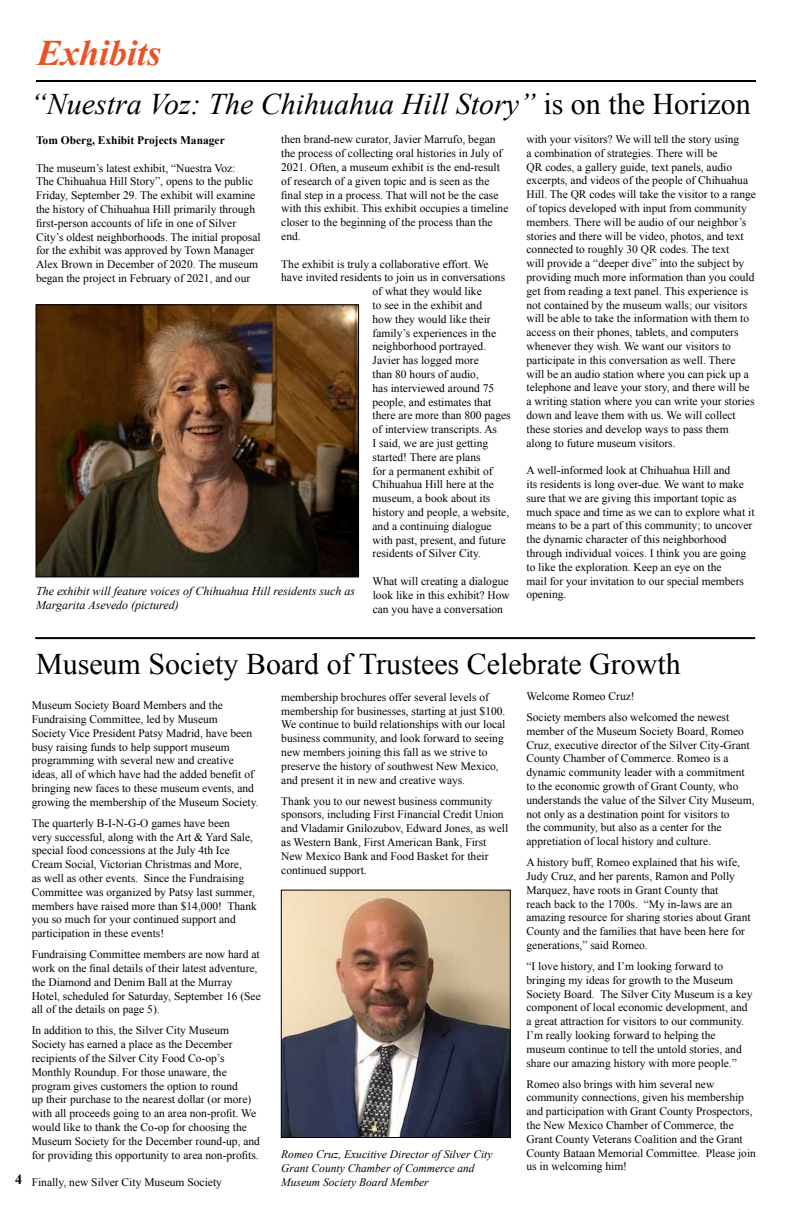
<style>
.page{position:relative;width:792px;height:1224px;background:#fff}
.page>*{position:absolute;margin:0;border:0;box-sizing:border-box;transform-origin:0 0}
.t1{font:italic 700 36px "Times New Roman";color:#e95325}
.t2{font:italic 30px "Times New Roman";color:#000}
.t3{font:30px "Times New Roman";color:#000}
.t4{font:700 14px "Times New Roman";color:#000}
.t5{font:italic 12px/14.4px "Times New Roman";color:#000}
.t6{font:11.5px/13.8px "Times New Roman";color:#000}
.t7{font:italic 11.5px/13.8px "Times New Roman";color:#000}
.t8{font:700 11.5px "Times New Roman";color:#000}
.s1{font-style:normal}
</style>
<div class="page">
<hr style="left:36px;top:80px;width:720px;height:2px;background:#000">
<hr style="left:35px;top:637px;width:720px;height:2px;background:#000">
<img style="left:38px;top:306px;width:319px;height:269px">
<div style="left:36px;top:304px;width:323px;height:273px;border:1px solid #000"></div>
<img style="left:283px;top:892px;width:226px;height:244px">
<div style="left:281px;top:890px;width:230px;height:248px;border:1px solid #000"></div>
<h1 class="t1" style="left:37px;top:27px;width:126px">Exhibits</h1>
<h2 class="t2" style="left:30px;top:84px;width:722px">“Nuestra Voz: The Chihuahua Hill Story” <span class="s1">is on the Horizon</span></h2>
<p class="t6" style="left:281px;top:132px;width:229px">then brand-new curator, Javier Marrufo, began the process of collecting oral histories in July of 2021. Often, a museum exhibit is the end-result of research of a given topic and is seen as the final step in a process. That will not be the case with this exhibit. This exhibit occupies a timeline closer to the beginning of the process than the end.</p>
<p class="t6" style="left:281px;top:257px;width:209px">The exhibit is truly a collaborative effort. We</p>
<p class="t6" style="left:281px;top:270px;width:225px">have invited residents to join us in conversations</p>
<p class="t6" style="left:373px;top:284px;width:111px">of what they would like</p>
<p class="t6" style="left:373px;top:298px;width:111px">to see in the exhibit and</p>
<p class="t6" style="left:373px;top:312px;width:120px">how they would like their</p>
<p class="t6" style="left:373px;top:326px;width:125px">family’s experiences in the</p>
<p class="t6" style="left:373px;top:339px;width:115px">neighborhood portrayed.</p>
<p class="t6" style="left:373px;top:353px;width:108px">Javier has logged more</p>
<p class="t6" style="left:373px;top:367px;width:108px">than 80 hours of audio,</p>
<p class="t6" style="left:373px;top:381px;width:123px">has interviewed around 75</p>
<p class="t6" style="left:373px;top:395px;width:120px">people, and estimates that</p>
<p class="t6" style="left:373px;top:408px;width:140px">there are more than 800 pages</p>
<p class="t6" style="left:373px;top:422px;width:126px">of interview transcripts. As</p>
<p class="t6" style="left:373px;top:436px;width:117px">I said, we are just getting</p>
<p class="t6" style="left:373px;top:450px;width:110px">started! There are plans</p>
<p class="t6" style="left:373px;top:464px;width:122px">for a permanent exhibit of</p>
<p class="t6" style="left:373px;top:477px;width:123px">Chihuahua Hill here at the</p>
<p class="t6" style="left:373px;top:491px;width:119px">museum, a book about its</p>
<p class="t6" style="left:373px;top:505px;width:138px">history and people, a website,</p>
<p class="t6" style="left:373px;top:519px;width:121px">and a continuing dialogue</p>
<p class="t6" style="left:373px;top:533px;width:135px">with past, present, and future</p>
<p class="t6" style="left:373px;top:546px;width:110px">residents of Silver City.</p>
<p class="t6" style="left:373px;top:574px;width:139px;text-align:justify">What will creating a dialogue look like in this exhibit? How can you have a conversation</p>
<p class="t6" style="left:526px;top:132px;width:231px">with your visitors? We will tell the story using<br>a combination of strategies. There will be<br>QR codes, a gallery guide, text panels, audio excerpts, and videos of the people of Chihuahua Hill. The QR codes will take the visitor to a range of topics developed with input from community members. There will be audio of our neighbor’s stories and there will be video, photos, and text connected to roughly 30 QR codes. The text<br>will provide a “deeper dive” into the subject by providing much more information than you could get from reading a text panel. This experience is not contained by the museum walls; our visitors will be able to take the information with them to access on their phones, tablets, and computers whenever they wish. We want our visitors to participate in this conversation as well. There will be an audio station where you can pick up a telephone and leave your story, and there will be a writing station where you can write your stories down and leave them with us. We will collect these stories and develop ways to pass them along to future museum visitors.</p>
<p class="t6" style="left:526px;top:463px;width:230px">A well-informed look at Chihuahua Hill and<br>its residents is long over-due. We want to make sure that we are giving this important topic as much space and time as we can to explore what it means to be a part of this community; to uncover the dynamic character of this neighborhood through individual voices. I think you are going to like the exploration. Keep an eye on the<br>mail for your invitation to our special members opening.</p>
<p class="t8" style="left:36px;top:132px;width:190px">Tom Oberg, Exhibit Projects Manager</p>
<p class="t6" style="left:36px;top:161px;width:226px">The museum’s latest exhibit, “Nuestra Voz:<br>The Chihuahua Hill Story”, opens to the public Friday, September 29. The exhibit will examine the history of Chihuahua Hill primarily through first-person accounts of life in one of Silver City’s oldest neighborhoods. The initial proposal for the exhibit was approved by Town Manager Alex Brown in December of 2020. The museum began the project in February of 2021, and our</p>
<p class="t5" style="left:36px;top:583px;width:321px">The exhibit will feature voices of Chihuahua Hill residents such as<br>Margarita Asevedo (pictured)</p>
<h2 class="t3" style="left:36px;top:644px;width:646px">Museum Society Board of Trustees Celebrate Growth</h2>
<p class="t6" style="left:32px;top:698px;width:228px">Museum Society Board Members and the Fundraising Committee, led by Museum<br>Society Vice President Patsy Madrid, have been busy raising funds to help support museum programming with several new and creative ideas, all of which have had the added benefit of bringing new faces to these museum events, and growing the membership of the Museum Society.</p>
<p class="t6" style="left:32px;top:816px;width:227px">The quarterly B-I-N-G-O games have been<br>very successful, along with the Art &amp; Yard Sale, special food concessions at the July 4th Ice Cream Social, Victorian Christmas and More,<br>as well as other events. Since the Fundraising Committee was organized by Patsy last summer, members have raised more than $14,000! Thank you so much for your continued support and participation in these events!</p>
<p class="t6" style="left:32px;top:947px;width:231px">Fundraising Committee members are now hard at work on the final details of their latest adventure, the Diamond and Denim Ball at the Murray Hotel, scheduled for Saturday, September 16 (See all of the details on page 5).</p>
<p class="t6" style="left:32px;top:1024px;width:230px">In addition to this, the Silver City Museum Society has earned a place as the December recipients of the Silver City Food Co-op’s Monthly Roundup. For those unaware, the program gives customers the option to round<br>up their purchase to the nearest dollar (or more) with all proceeds going to an area non-profit. We would like to thank the Co-op for choosing the Museum Society for the December round-up, and for providing this opportunity to area non-profits.</p>
<p class="t6" style="left:32px;top:1175px;width:192px">Finally, new Silver City Museum Society</p>
<p class="t6" style="left:526px;top:686px;width:204px;line-height:21px">Welcome Romeo Cruz!<br>Society members also welcomed the newest</p>
<p class="t6" style="left:526px;top:724px;width:230px">member of the Museum Society Board, Romeo Cruz, executive director of the Silver City-Grant County Chamber of Commerce. Romeo is a dynamic community leader with a commitment to the economic growth of Grant County, who understands the value of the Silver City Museum, not only as a destination point for visitors to<br>the community, but also as a center for the appretiation of local history and culture.</p>
<p class="t6" style="left:526px;top:855px;width:226px">A history buff, Romeo explained that his wife, Judy Cruz, and her parents, Ramon and Polly Marquez, have roots in Grant County that<br>reach back to the 1700s. “My in-laws are an amazing resource for sharing stories about Grant County and the families that have been here for generations,” said Romeo.</p>
<p class="t6" style="left:526px;top:959px;width:227px">“I love history, and I’m looking forward to bringing my ideas for growth to the Museum Society Board. The Silver City Museum is a key component of local economic development, and a great attraction for visitors to our community.<br>I’m really looking forward to helping the museum continue to tell the untold stories, and share our amazing history with more people.”</p>
<p class="t6" style="left:526px;top:1077px;width:231px">Romeo also brings with him several new community connections, given his membership and participation with Grant County Prospectors, the New Mexico Chamber of Commerce, the Grant County Veterans Coalition and the Grant County Bataan Memorial Committee. Please join us in welcoming him!</p>
<p class="t6" style="left:281px;top:690px;width:226px">membership brochures offer several levels of membership for businesses, starting at just $100.<br>We continue to build relationships with our local business community, and look forward to seeing new members joining this fall as we strive to preserve the history of southwest New Mexico, and present it in new and creative ways.</p>
<p class="t6" style="left:281px;top:794px;width:229px">Thank you to our newest business community sponsors, including First Financial Credit Union and Vladamir Gnilozubov, Edward Jones, as well as Western Bank, First American Bank, First New Mexico Bank and Food Basket for their continued support.</p>
<p class="t7" style="left:281px;top:1147px;width:213px">Romeo Cruz, Exucitive Director of Silver City<br>Grant County Chamber of Commerce and</p>
<p class="t4" style="left:15px;top:1170px;width:8px">4</p>
<p class="t7" style="left:281px;top:1175px;width:149px">Museum Society Board Member</p>
</div>
